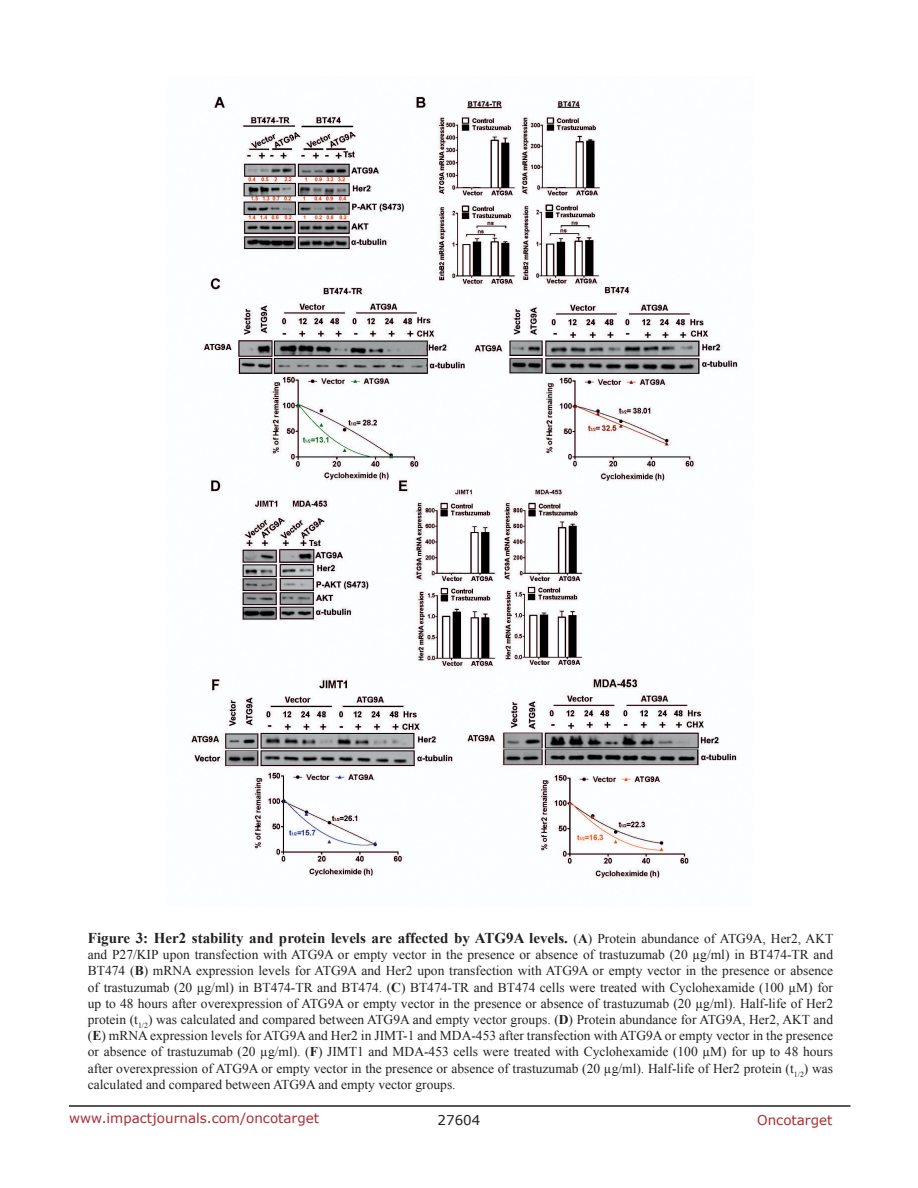
<style>
.page{position:relative;width:918px;height:1188px;background:#fff}
.page>*{position:absolute;margin:0;border:0;box-sizing:border-box;transform-origin:0 0}
.FigureText{font:700 15px "Times New Roman";color:#231f20}
.FigureText-2{font:13.5px/16.2px "Times New Roman";color:#231f20;text-align:justify}
.t1{font:13.5px "Verdana";color:#ac2b31}
.t2{font:13.5px "Verdana";color:#231f20}
.s1{font-weight:400;font-size:13.5px}
.s2{font-size:13.5px}
.s3{font-weight:700}
</style>
<div class="page">
<hr style="left:69px;top:1105px;width:781px;height:2px;background:#231f20">
<img style="left:190px;top:96px;width:549px;height:783px">
<p class="FigureText" style="left:88px;top:928px;width:747px">Figure 3: Her2 stability and protein levels are affected by ATG9A levels. <span class="s1">(</span><span class="s2">A</span><span class="s1">) Protein abundance of ATG9A, Her2, AKT</span></p>
<p class="FigureText-2" style="left:88px;top:946px;width:747px">and P27/KIP upon transfection with ATG9A or empty vector in the presence or absence of trastuzumab (20 µg/ml) in BT474-TR and BT474 (<span class="s3">B</span>) mRNA expression levels for ATG9A and Her2 upon transfection with ATG9A or empty vector in the presence or absence of trastuzumab (20 µg/ml) in BT474-TR and BT474. (<span class="s3">C</span>) BT474-TR and BT474 cells were treated with Cyclohexamide (100 µM) for up to 48 hours after overexpression of ATG9A or empty vector in the presence or absence of trastuzumab (20 µg/ml). Half-life of Her2 protein (t<sub>1/2</sub>) was calculated and compared between ATG9A and empty vector groups. (<span class="s3">D</span>) Protein abundance for ATG9A, Her2, AKT and (<span class="s3">E</span>) mRNA expression levels for ATG9A and Her2 in JIMT-1 and MDA-453 after transfection with ATG9A or empty vector in the presence or absence of trastuzumab (20 µg/ml). (<span class="s3">F</span>) JIMT1 and MDA-453 cells were treated with Cyclohexamide (100 µM) for up to 48 hours after overexpression of ATG9A or empty vector in the presence or absence of trastuzumab (20 µg/ml). Half-life of Her2 protein (t<sub>1/2</sub>) was calculated and compared between ATG9A and empty vector groups.</p>
<p class="t1" style="left:69px;top:1109px;width:252px">www.impactjournals.com/oncotarget</p>
<p class="t2" style="left:438px;top:1111px;width:44px">27604</p>
<p class="t1" style="left:757px;top:1111px;width:77px">Oncotarget</p>
</div>
